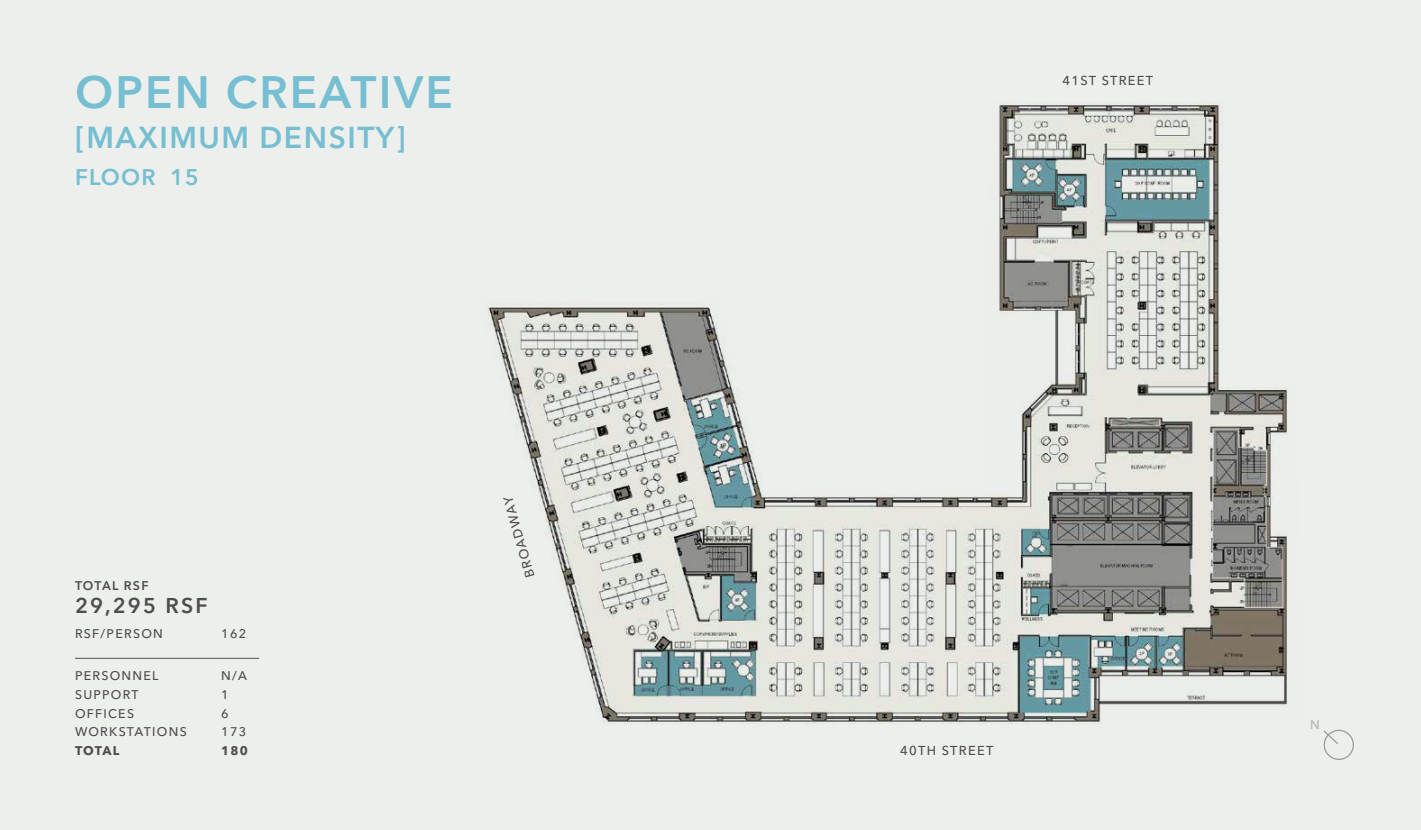
<style>
.page{position:relative;width:1421px;height:830px;background:#edefec}
.page>*{position:absolute;margin:0;border:0;box-sizing:border-box;transform-origin:0 0}
.t1{font:600 45px "Avenir Next LT Pro";letter-spacing:.05em;color:#76bed1}
.t2{font:600 30px "Avenir Next LT Pro";letter-spacing:.05em;color:#76bed1}
.t3{font:600 22.5px "Avenir Next LT Pro";letter-spacing:.05em;color:#76bed1}
.t4{font:600 21.25px "Avenir Next LT Pro";letter-spacing:.1em;color:#4d4d4d}
.t5{font:500 12.88px "Avenir Next LT Pro";letter-spacing:.1em;color:#4d4d4d}
.t6{font:500 12.5px "Avenir Next LT Pro";letter-spacing:.1em;color:#4d4d4d}
.t7{font:700 12.5px "Avenir Next LT Pro";letter-spacing:.085em;color:#4d4d4d}
.t8{font:600 12.5px "Avenir Next LT Pro";letter-spacing:.085em;color:#4d4d4d}
.t9{font:500 12.5px "Avenir Next LT Pro";color:#b3b3b3}
</style>
<div class="page">
<div style="left:1323px;top:730px;width:31px;height:30px;border:1px solid #999;border-radius:50%"></div>
<svg style="left:1322px;top:729px;width:17px;height:16px"></svg>
<hr style="left:75px;top:658px;width:184px;height:1px;background:#4d4d4d">
<img style="left:475px;top:101px;width:828px;height:624px">
<h1 class="t1" style="left:75px;top:65px;width:379px">OPEN CREATIVE</h1>
<h2 class="t2" style="left:75px;top:119px;width:332px">[MAXIMUM DENSITY]</h2>
<h3 class="t3" style="left:75px;top:163px;width:125px">FLOOR 15</h3>
<p class="t8" style="left:75px;top:578px;width:75px">TOTAL RSF</p>
<h3 class="t4" style="left:75px;top:592px;width:134px">29,295 RSF</h3>
<p class="t6" style="left:75px;top:626px;width:89px">RSF/PERSON</p>
<p class="t6" style="left:221px;top:626px;width:26px">162</p>
<p class="t6" style="left:75px;top:668px;width:85px">PERSONNEL</p>
<p class="t6" style="left:221px;top:668px;width:27px">N/A</p>
<p class="t6" style="left:75px;top:687px;width:65px">SUPPORT</p>
<p class="t6" style="left:221px;top:687px;width:9px">1</p>
<p class="t6" style="left:75px;top:706px;width:61px">OFFICES</p>
<p class="t6" style="left:221px;top:706px;width:9px">6</p>
<p class="t6" style="left:75px;top:724px;width:113px">WORKSTATIONS</p>
<p class="t6" style="left:221px;top:724px;width:26px">173</p>
<p class="t7" style="left:75px;top:743px;width:46px">TOTAL</p>
<p class="t7" style="left:221px;top:743px;width:28px">180</p>
<p class="t5" style="left:523px;top:580px;width:85px;rotate:-106deg">BROADWAY</p>
<p class="t5" style="left:1062px;top:72px;width:92px">41ST STREET</p>
<p class="t5" style="left:900px;top:743px;width:95px">40TH STREET</p>
<p class="t9" style="left:1310px;top:718px;width:11px">N</p>
</div>
